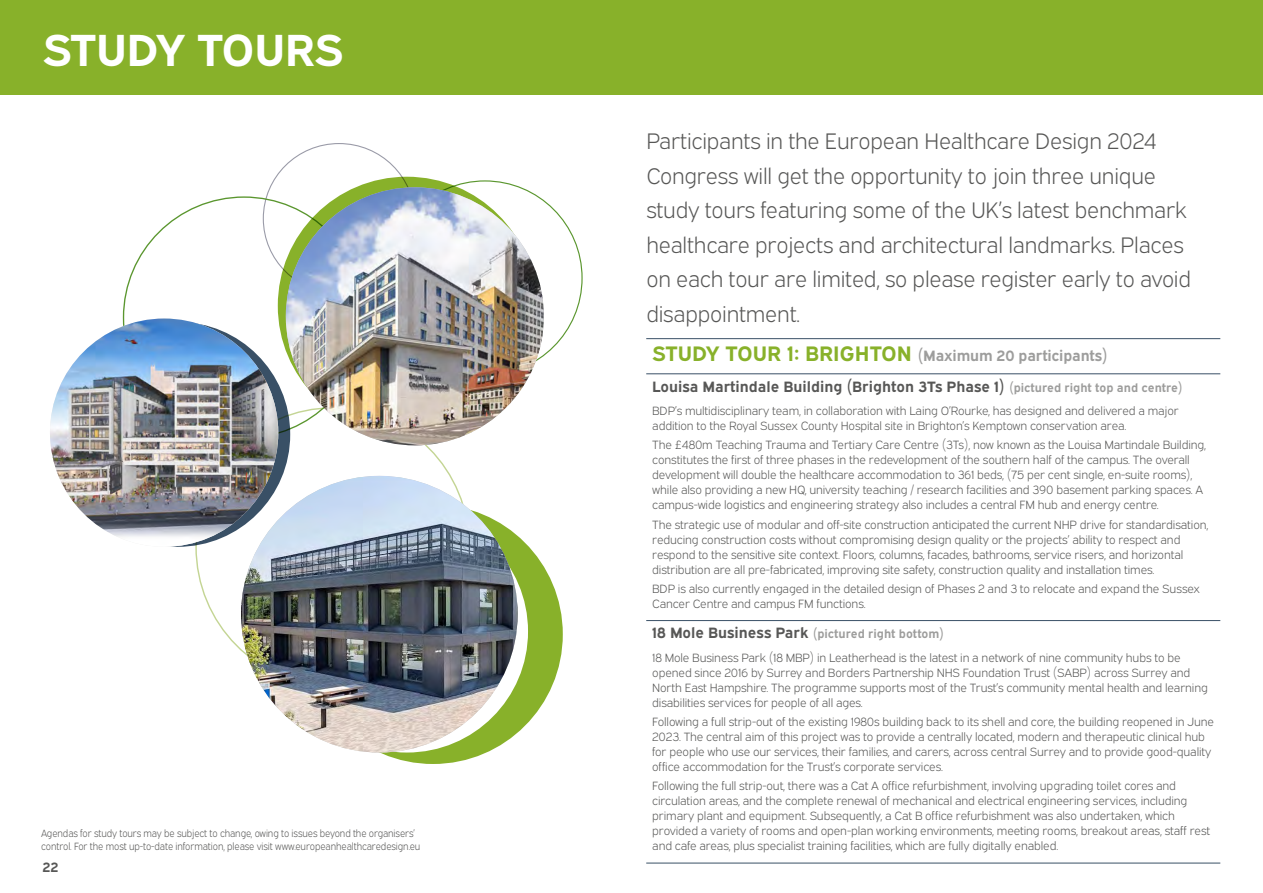
<style>
.page{position:relative;width:1263px;height:893px;background:#fff}
.page>*{position:absolute;margin:0;border:0;box-sizing:border-box;transform-origin:0 0}
.t1{font:700 45px "Expressway Rg";letter-spacing:-.015em;color:#fff}
.t2{font:22.5px/34.5px "Expressway Lt";letter-spacing:-.01em;color:#575756}
.t3{font:700 15px/30.5px "Expressway Rg";color:#575756}
.t4{font:700 13.5px "Expressway Rg";color:#575756}
.t5{font:12px/15px "Expressway Lt";letter-spacing:-.01em;color:#575756}
.t6{font:700 12px "Expressway Rg";color:#9d9d9c}
.t7{font:10.5px/13.5px "Expressway Lt";letter-spacing:-.01em;color:#575756;scale:.92 1}
.s1{font-size:21px;color:#88b12a}
.s2{color:#9d9d9c}
.s3{font-size:12px;color:#9d9d9c}
.s4{font-size:15px;color:#575756}
</style>
<div class="page">
<div style="left:0;top:0;width:1263px;height:95px;background:#88b12a"></div>
<hr style="left:646px;top:338px;width:574px;height:1px;background:#395066">
<hr style="left:646px;top:374px;width:574px;height:1px;background:#395066">
<hr style="left:646px;top:620px;width:574px;height:1px;background:#395066">
<hr style="left:646px;top:863px;width:574px;height:1px;background:#395066">
<div style="left:303px;top:504px;width:260px;height:260px;background:#88b12a;border-radius:50%"></div>
<div style="left:286px;top:510px;width:242px;height:242px;background:#fff;border-radius:50%"></div>
<div style="left:278px;top:177px;width:258px;height:258px;background:#88b12a;border-radius:50%"></div>
<img style="left:286px;top:187px;width:258px;height:258px;border-radius:129px">
<img style="left:241px;top:476px;width:277px;height:276px;border-radius:138px">
<div style="left:65px;top:322px;width:225px;height:225px;background:#395066;border-radius:50%"></div>
<img style="left:50px;top:319px;width:228px;height:228px;border-radius:114px">
<h1 class="t1" style="left:43px;top:14px;width:303px">STUDY TOURS</h1>
<p class="t7" style="left:41px;top:825px;width:414px">Agendas for study tours may be subject to change, owing to issues beyond the organisers’ control. For the most up-to-date information, please visit www.europeanhealthcaredesign.eu</p>
<p class="t4" style="left:43px;top:856px;width:17px">22</p>
<p class="t2" style="left:646px;top:122px;width:546px">Participants in the European Healthcare Design 2024<br>Congress will get the opportunity to join three unique study tours featuring some of the UK’s latest benchmark healthcare projects and architectural landmarks. Places on each tour are limited, so please register early to avoid disappointment.</p>
<p class="t3" style="left:652px;top:339px;width:532px"><span class="s1">STUDY TOUR 1: BRIGHTON</span> <span class="s2">(Maximum 20 participants)<br></span>Louisa Martindale Building (Brighton 3Ts Phase 1) <span class="s3">(pictured right top and centre)</span></p>
<p class="t5" style="left:652px;top:402px;width:528px">BDP’s multidisciplinary team, in collaboration with Laing O’Rourke, has designed and delivered a major addition to the Royal Sussex County Hospital site in Brighton’s Kemptown conservation area.</p>
<p class="t5" style="left:652px;top:436px;width:555px">The £480m Teaching Trauma and Tertiary Care Centre (3Ts), now known as the Louisa Martindale Building, constitutes the first of three phases in the redevelopment of the southern half of the campus. The overall development will double the healthcare accommodation to 361 beds, (75 per cent single, en-suite rooms), while also providing a new HQ, university teaching / research facilities and 390 basement parking spaces. A campus-wide logistics and engineering strategy also includes a central FM hub and energy centre.</p>
<p class="t5" style="left:652px;top:516px;width:558px">The strategic use of modular and off-site construction anticipated the current NHP drive for standardisation, reducing construction costs without compromising design quality or the projects’ ability to respect and respond to the sensitive site context. Floors, columns, facades, bathrooms, service risers, and horizontal distribution are all pre-fabricated, improving site safety, construction quality and installation times.</p>
<p class="t5" style="left:652px;top:580px;width:549px">BDP is also currently engaged in the detailed design of Phases 2 and 3 to relocate and expand the Sussex<br>Cancer Centre and campus FM functions.</p>
<p class="t6" style="left:652px;top:625px;width:293px"><span class="s4">18 Mole Business Park</span> (pictured right bottom)</p>
<p class="t5" style="left:652px;top:649px;width:557px">18 Mole Business Park (18 MBP) in Leatherhead is the latest in a network of nine community hubs to be opened since 2016 by Surrey and Borders Partnership NHS Foundation Trust (SABP) across Surrey and North East Hampshire. The programme supports most of the Trust’s community mental health and learning disabilities services for people of all ages.</p>
<p class="t5" style="left:652px;top:713px;width:563px">Following a full strip-out of the existing 1980s building back to its shell and core, the building reopened in June 2023. The central aim of this project was to provide a centrally located, modern and therapeutic clinical hub for people who use our services, their families, and carers, across central Surrey and to provide good-quality office accommodation for the Trust’s corporate services.</p>
<p class="t5" style="left:652px;top:777px;width:559px">Following the full strip-out, there was a Cat A office refurbishment, involving upgrading toilet cores and circulation areas, and the complete renewal of mechanical and electrical engineering services, including primary plant and equipment. Subsequently, a Cat B office refurbishment was also undertaken, which provided a variety of rooms and open-plan working environments, meeting rooms, breakout areas, staff rest and cafe areas, plus specialist training facilities, which are fully digitally enabled.</p>
</div>
